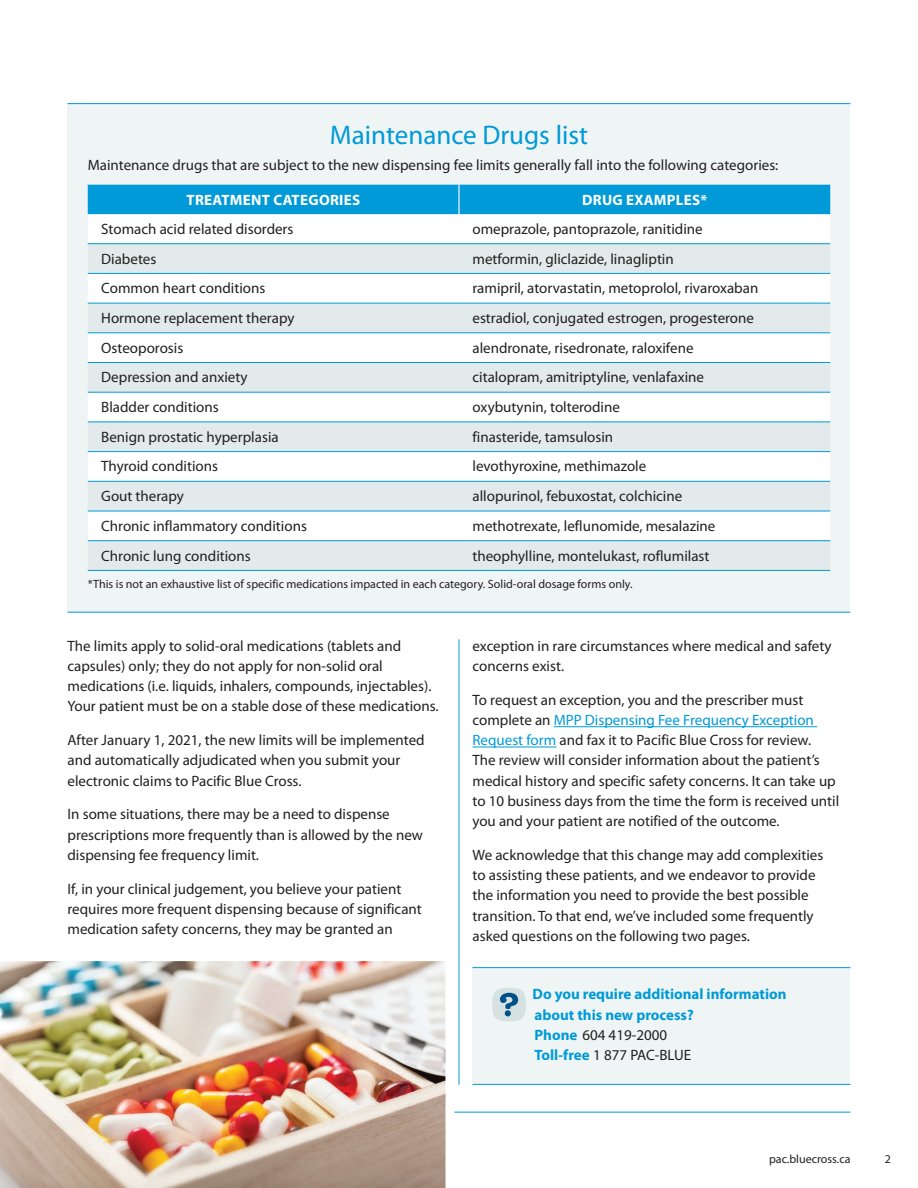
<style>
.page{position:relative;width:918px;height:1188px;background:#fff}
.page>*{position:absolute;margin:0;border:0;box-sizing:border-box;transform-origin:0 0}
.pbc_headers_small{font:27px "Myriad Pro";color:#009ad9}
.pbc_body_copy_space{font:15px/20.2px "Myriad Pro";color:#231f20}
.pbc_body_copy_NO_spa{font:15px "Myriad Pro";color:#231f20}
.pbc_headers_extra_sm{font:700 15px/20.2px "Myriad Pro";color:#009ad9}
.pbc_body_copy_NO_spa-2{font:700 15px "Myriad Pro";letter-spacing:.02em;color:#fff}
.pbc_body_copy_small{font:12px "Myriad Pro";color:#231f20}
.s1{color:#009ad9}
.s2{font-weight:700;color:#009ad9}
</style>
<div class="page">
<hr style="left:68px;top:1112px;width:782px;height:1px;background:#009ad9">
<hr style="left:459px;top:639px;width:1px;height:446px;background:#009ad9">
<hr style="left:554px;top:726px;width:263px;height:1px;background:#009ad9">
<hr style="left:472px;top:747px;width:84px;height:1px;background:#009ad9">
<div style="left:68px;top:103px;width:782px;height:510px;background:#eff5f4"></div>
<hr style="left:68px;top:612px;width:782px;height:1px;background:#009ad9">
<hr style="left:68px;top:103px;width:782px;height:1px;background:#009ad9">
<div style="left:88px;top:185px;width:742px;height:29px;background:#009ad9"></div>
<div style="left:88px;top:214px;width:742px;height:29px;background:#fff"></div>
<svg style="left:88px;top:244px;width:742px;height:326px;fill:#e2eaeb"></svg>
<hr style="left:458px;top:185px;width:2px;height:29px;background:#fff">
<hr style="left:88px;top:243px;width:371px;height:1px;background:#009ad9">
<hr style="left:459px;top:243px;width:371px;height:1px;background:#009ad9">
<hr style="left:88px;top:273px;width:371px;height:1px;background:#009ad9">
<hr style="left:88px;top:303px;width:371px;height:1px;background:#009ad9">
<hr style="left:88px;top:332px;width:371px;height:1px;background:#009ad9">
<hr style="left:88px;top:362px;width:371px;height:1px;background:#009ad9">
<hr style="left:88px;top:392px;width:371px;height:1px;background:#009ad9">
<hr style="left:88px;top:422px;width:371px;height:1px;background:#009ad9">
<hr style="left:88px;top:451px;width:371px;height:1px;background:#009ad9">
<hr style="left:88px;top:481px;width:371px;height:1px;background:#009ad9">
<hr style="left:88px;top:511px;width:371px;height:1px;background:#009ad9">
<hr style="left:88px;top:540px;width:371px;height:1px;background:#009ad9">
<hr style="left:88px;top:570px;width:371px;height:1px;background:#009ad9">
<hr style="left:459px;top:273px;width:371px;height:1px;background:#009ad9">
<hr style="left:459px;top:303px;width:371px;height:1px;background:#009ad9">
<hr style="left:459px;top:332px;width:371px;height:1px;background:#009ad9">
<hr style="left:459px;top:362px;width:371px;height:1px;background:#009ad9">
<hr style="left:459px;top:392px;width:371px;height:1px;background:#009ad9">
<hr style="left:459px;top:422px;width:371px;height:1px;background:#009ad9">
<hr style="left:459px;top:451px;width:371px;height:1px;background:#009ad9">
<hr style="left:459px;top:481px;width:371px;height:1px;background:#009ad9">
<hr style="left:459px;top:511px;width:371px;height:1px;background:#009ad9">
<hr style="left:459px;top:540px;width:371px;height:1px;background:#009ad9">
<hr style="left:459px;top:570px;width:371px;height:1px;background:#009ad9">
<div style="left:472px;top:967px;width:378px;height:118px;background:#eff5f4"></div>
<div style="left:492px;top:988px;width:34px;height:33px;background:#d6e1e2;border-radius:50%"></div>
<svg style="left:500px;top:993px;width:18px;height:23px"></svg>
<hr style="left:472px;top:1084px;width:378px;height:1px;background:#009ad9">
<hr style="left:472px;top:967px;width:378px;height:1px;background:#009ad9">
<img style="left:0;top:948px;width:459px;height:240px">
<p class="pbc_headers_small" style="left:330px;top:119px;width:260px">Maintenance Drugs list</p>
<p class="pbc_body_copy_space" style="left:88px;top:155px;width:692px">Maintenance drugs that are subject to the new dispensing fee limits generally fall into the following categories:</p>
<p class="pbc_body_copy_NO_spa-2" style="left:187px;top:190px;width:175px">TREATMENT CATEGORIES</p>
<p class="pbc_body_copy_NO_spa-2" style="left:582px;top:190px;width:127px">DRUG EXAMPLES*</p>
<p class="pbc_body_copy_NO_spa" style="left:101px;top:220px;width:194px">Stomach acid related disorders</p>
<p class="pbc_body_copy_NO_spa" style="left:472px;top:220px;width:232px">omeprazole, pantoprazole, ranitidine</p>
<p class="pbc_body_copy_NO_spa" style="left:101px;top:249px;width:57px">Diabetes</p>
<p class="pbc_body_copy_NO_spa" style="left:472px;top:249px;width:203px">metformin, gliclazide, linagliptin</p>
<p class="pbc_body_copy_NO_spa" style="left:101px;top:279px;width:166px">Common heart conditions</p>
<p class="pbc_body_copy_NO_spa" style="left:472px;top:279px;width:287px">ramipril, atorvastatin, metoprolol, rivaroxaban</p>
<p class="pbc_body_copy_NO_spa" style="left:101px;top:309px;width:195px">Hormone replacement therapy</p>
<p class="pbc_body_copy_NO_spa" style="left:472px;top:309px;width:283px">estradiol, conjugated estrogen, progesterone</p>
<p class="pbc_body_copy_NO_spa" style="left:101px;top:338px;width:84px">Osteoporosis</p>
<p class="pbc_body_copy_NO_spa" style="left:472px;top:338px;width:223px">alendronate, risedronate, raloxifene</p>
<p class="pbc_body_copy_NO_spa" style="left:101px;top:368px;width:148px">Depression and anxiety</p>
<p class="pbc_body_copy_NO_spa" style="left:472px;top:368px;width:233px">citalopram, amitriptyline, venlafaxine</p>
<p class="pbc_body_copy_NO_spa" style="left:101px;top:398px;width:119px">Bladder conditions</p>
<p class="pbc_body_copy_NO_spa" style="left:472px;top:398px;width:149px">oxybutynin, tolterodine</p>
<p class="pbc_body_copy_NO_spa" style="left:101px;top:428px;width:179px">Benign prostatic hyperplasia</p>
<p class="pbc_body_copy_NO_spa" style="left:472px;top:428px;width:142px">finasteride, tamsulosin</p>
<p class="pbc_body_copy_NO_spa" style="left:101px;top:457px;width:118px">Thyroid conditions</p>
<p class="pbc_body_copy_NO_spa" style="left:472px;top:457px;width:175px">levothyroxine, methimazole</p>
<p class="pbc_body_copy_NO_spa" style="left:101px;top:487px;width:84px">Gout therapy</p>
<p class="pbc_body_copy_NO_spa" style="left:472px;top:487px;width:211px">allopurinol, febuxostat, colchicine</p>
<p class="pbc_body_copy_NO_spa" style="left:101px;top:517px;width:207px">Chronic inflammatory conditions</p>
<p class="pbc_body_copy_NO_spa" style="left:472px;top:517px;width:244px">methotrexate, leflunomide, mesalazine</p>
<p class="pbc_body_copy_NO_spa" style="left:101px;top:546px;width:151px">Chronic lung conditions</p>
<p class="pbc_body_copy_NO_spa" style="left:472px;top:546px;width:239px">theophylline, montelukast, roflumilast</p>
<p class="pbc_body_copy_small" style="left:88px;top:577px;width:546px">*This is not an exhaustive list of specific medications impacted in each category. Solid-oral dosage forms only.</p>
<p class="pbc_body_copy_space" style="left:68px;top:635px;width:373px">The limits apply to solid-oral medications (tablets and capsules) only; they do not apply for non-solid oral medications (i.e. liquids, inhalers, compounds, injectables).<br>Your patient must be on a stable dose of these medications.</p>
<p class="pbc_body_copy_space" style="left:68px;top:730px;width:359px">After January 1, 2021, the new limits will be implemented and automatically adjudicated when you submit your electronic claims to Pacific Blue Cross.</p>
<p class="pbc_body_copy_space" style="left:68px;top:804px;width:357px">In some situations, there may be a need to dispense prescriptions more frequently than is allowed by the new dispensing fee frequency limit.</p>
<p class="pbc_body_copy_space" style="left:68px;top:878px;width:356px">If, in your clinical judgement, you believe your patient requires more frequent dispensing because of significant medication safety concerns, they may be granted an</p>
<p class="pbc_body_copy_space" style="left:472px;top:635px;width:361px">exception in rare circumstances where medical and safety concerns exist.</p>
<p class="pbc_body_copy_space" style="left:472px;top:689px;width:368px">To request an exception, you and the prescriber must complete an <span class="s1">MPP Dispensing Fee Frequency Exception Request form</span> and fax it to Pacific Blue Cross for review.<br>The review will consider information about the patient’s medical history and specific safety concerns. It can take up to 10 business days from the time the form is received until you and your patient are notified of the outcome.</p>
<p class="pbc_body_copy_space" style="left:472px;top:844px;width:352px">We acknowledge that this change may add complexities to assisting these patients, and we endeavor to provide the information you need to provide the best possible transition. To that end, we’ve included some frequently asked questions on the following two pages.</p>
<p class="pbc_headers_extra_sm" style="left:533px;top:984px;width:256px">Do you require additional information about this new process?</p>
<p class="pbc_body_copy_NO_spa" style="left:535px;top:1026px;width:134px"><span class="s2">Phone</span> 604 419-2000</p>
<p class="pbc_body_copy_NO_spa" style="left:535px;top:1046px;width:158px"><span class="s2">Toll-free</span> 1 877 PAC-BLUE</p>
<p class="pbc_body_copy_small" style="left:769px;top:1152px;width:83px">pac.bluecross.ca</p>
<p class="pbc_body_copy_small" style="left:885px;top:1152px;width:8px">2</p>
</div>
